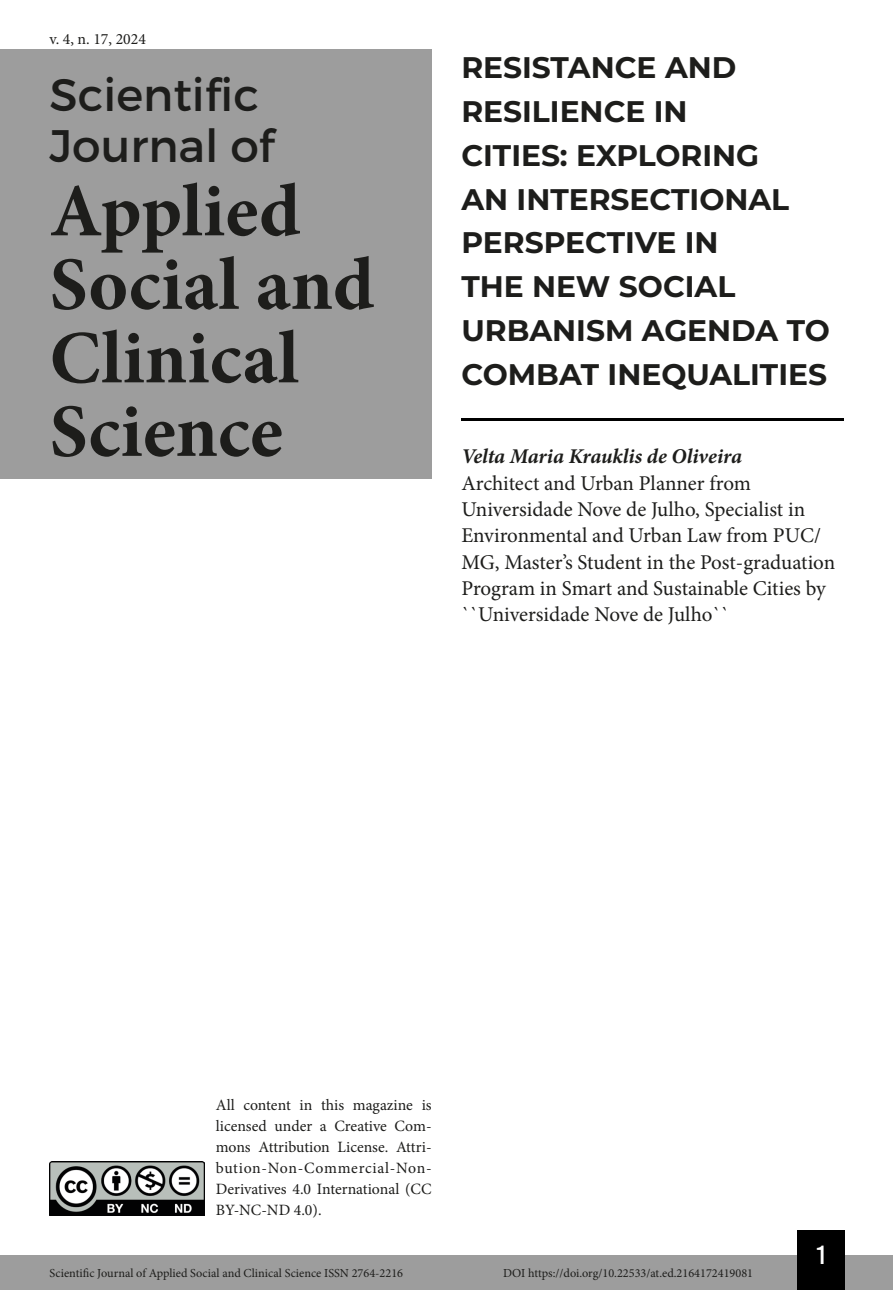
<style>
.page{position:relative;width:893px;height:1290px;background:#fff}
.page>*{position:absolute;margin:0;border:0;box-sizing:border-box;transform-origin:0 0}
.t1{font:700 75.25px/73.5px "Minion Pro";color:#1d1d1b}
.t2{font:45.5px/50.8px "Montserrat";color:#1d1d1b}
.Título_Artigo{font:700 29.75px/43.8px "Montserrat";color:#1d1d1b}
.t3{font:26.25px "Bebas Kai";color:#fff}
.Infos_autor{font:21px/26.2px "Minion Pro";letter-spacing:-.005em;color:#1d1d1b}
.NOME_AUTOR{font:italic 700 21px "Minion Pro";letter-spacing:-.005em;color:#1d1d1b}
.t4{font:15.75px/21px "Minion Pro";color:#1d1d1b;text-align:justify}
.t5{font:12.25px "Minion Pro";color:#1d1d1b}
</style>
<div class="page">
<div style="left:0;top:1255px;width:893px;height:35px;background:#9d9d9d"></div>
<div style="left:797px;top:1230px;width:48px;height:60px;background:#000"></div>
<img style="left:50px;top:1161px;width:154px;height:54px">
<div style="left:0;top:50px;width:432px;height:429px;background:#9d9d9d"></div>
<hr style="left:461px;top:418px;width:382px;height:2px;background:#000">
<p class="t4" style="left:50px;top:28px;width:98px">v. 4, n. 17, 2024</p>
<h2 class="t2" style="left:50px;top:69px;width:226px">Scientific<br>Journal of</h2>
<h1 class="t1" style="left:50px;top:174px;width:326px">Applied<br>Social and<br>Clinical<br>Science</h1>
<p class="Título_Artigo" style="left:461px;top:44px;width:370px">RESISTANCE AND<br>RESILIENCE IN<br>CITIES: EXPLORING<br>AN INTERSECTIONAL<br>PERSPECTIVE IN<br>THE NEW SOCIAL<br>URBANISM AGENDA TO<br>COMBAT INEQUALITIES</p>
<p class="NOME_AUTOR" style="left:461px;top:442px;width:282px">Velta Maria Krauklis de Oliveira</p>
<p class="Infos_autor" style="left:461px;top:470px;width:375px">Architect and Urban Planner from Universidade Nove de Julho, Specialist in Environmental and Urban Law from PUC/ MG, Master’s Student in the Post-graduation Program in Smart and Sustainable Cities by ``Universidade Nove de Julho``</p>
<p class="t4" style="left:216px;top:1095px;width:217px">All content in this magazine is licensed under a Creative Com&shy;mons Attribution License. Attri&shy;bution-Non-Commercial-Non-Derivatives 4.0 International (CC BY-NC-ND 4.0).</p>
<p class="t3" style="left:817px;top:1241px;width:10px">1</p>
<p class="t5" style="left:50px;top:1265px;width:355px">Scientific Journal of Applied Social and Clinical Science ISSN 2764-2216</p>
<p class="t5" style="left:503px;top:1265px;width:252px">DOI https://doi.org/10.22533/at.ed.2164172419081</p>
</div>
